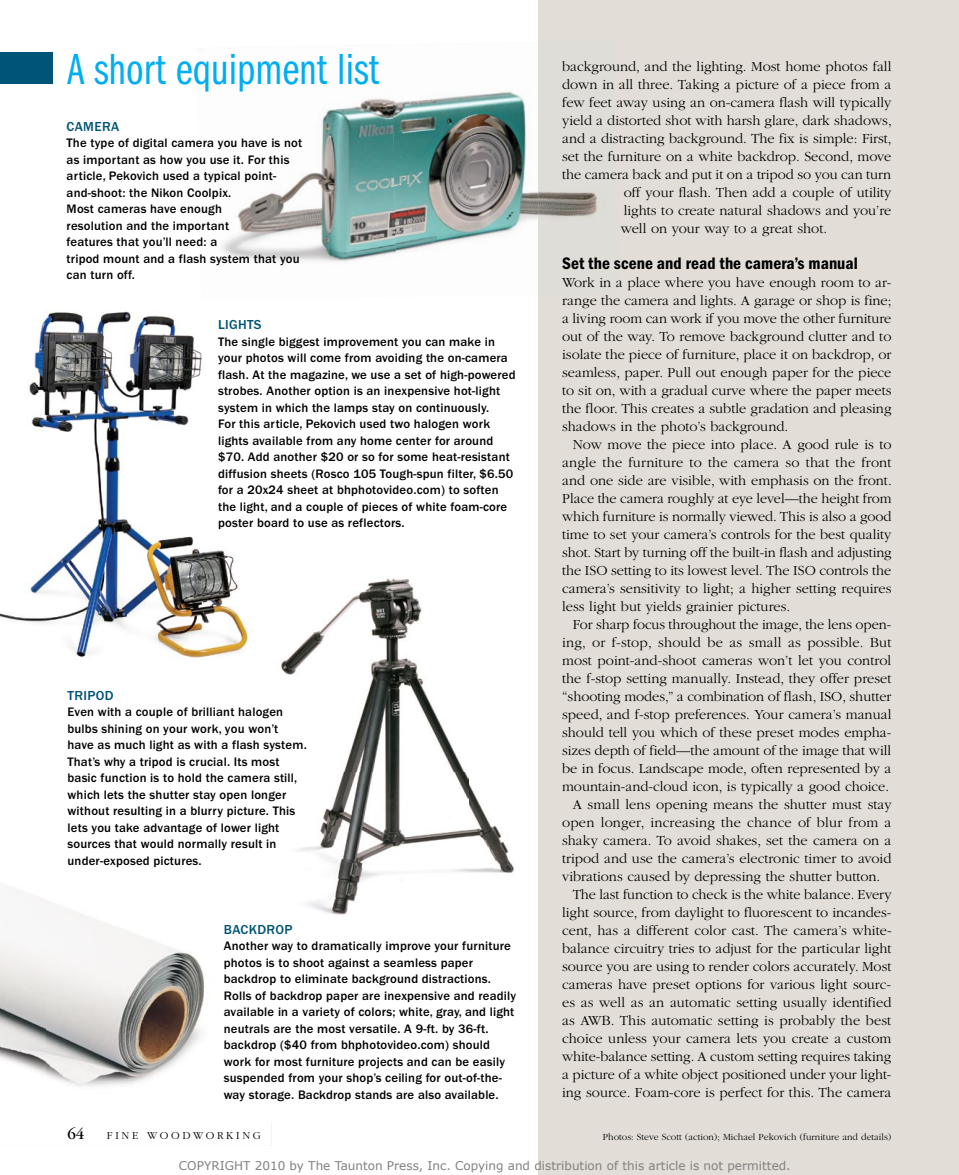
<style>
.page{position:relative;width:959px;height:1175px;background:#fff}
.page>*{position:absolute;margin:0;border:0;box-sizing:border-box;transform-origin:0 0}
.t1{font:45px "ITC Franklin Gothic Std Bk Cp";color:#00aeef}
.t2{font:17.25px "ITC Franklin Gothic Std Dm Cd";letter-spacing:.005em;color:#000}
.t3{font:16.05px "ITC Garamond Std";color:#000}
.t4{font:300 14.4px/18px "ITC Garamond Std";color:#000;text-align:justify}
.t5{font:500 13.5px "ITC Franklin Gothic Std";letter-spacing:.025em;color:#005475}
.t6{font:500 12.75px/16.5px "ITC Franklin Gothic Std";letter-spacing:.015em;color:#000}
.t7{font:12px "Verdana";color:#808080}
.t8{font:300 11.1px "ITC Garamond Std";letter-spacing:.24em;color:#000}
.t9{font:300 9.75px "ITC Garamond Std";color:#000}
</style>
<div class="page">
<div style="left:538px;top:0;width:420px;height:1174px;background:#e2ded7"></div>
<img style="left:0;top:889px;width:205px;height:197px">
<img style="left:0;top:311px;width:248px;height:347px">
<img style="left:281px;top:578px;width:233px;height:337px">
<img style="left:221px;top:98px;width:171px;height:149px">
<img style="left:392px;top:91px;width:146px;height:162px">
<img style="left:221px;top:247px;width:175px;height:15px">
<img style="left:538px;top:191px;width:59px;height:27px">
<div style="left:0;top:52px;width:52px;height:32px;background:#005475"></div>
<h1 class="t1" style="left:68px;top:44px;width:313px">A short equipment list</h1>
<p class="t5" style="left:67px;top:119px;width:54px">CAMERA</p>
<p class="t6" style="left:67px;top:135px;width:237px">The type of digital camera you have is not as important as how you use it. For this article, Pekovich used a typical point&shy;and-shoot: the Nikon Coolpix.<br>Most cameras have enough<br>resolution and the important<br>features that you’ll need: a<br>tripod mount and a flash system that you can turn off.</p>
<p class="t5" style="left:218px;top:317px;width:45px">LIGHTS</p>
<p class="t6" style="left:218px;top:333px;width:299px">The single biggest improvement you can make in your photos will come from avoiding the on-camera flash. At the magazine, we use a set of high-powered strobes. Another option is an inexpensive hot-light system in which the lamps stay on continuously.<br>For this article, Pekovich used two halogen work lights available from any home center for around $70. Add another $20 or so for some heat-resistant diffusion sheets (Rosco 105 Tough-spun filter, $6.50 for a 20x24 sheet at bhphotovideo.com) to soften the light, and a couple of pieces of white foam-core poster board to use as reflectors.</p>
<p class="t5" style="left:68px;top:687px;width:48px">TRIPOD</p>
<p class="t6" style="left:68px;top:703px;width:241px">Even with a couple of brilliant halogen bulbs shining on your work, you won’t have as much light as with a flash system.<br>That’s why a tripod is crucial. Its most basic function is to hold the camera still, which lets the shutter stay open longer without resulting in a blurry picture. This lets you take advantage of lower light sources that would normally result in under-exposed pictures.</p>
<p class="t5" style="left:224px;top:921px;width:70px">BACKDROP</p>
<p class="t6" style="left:224px;top:937px;width:294px">Another way to dramatically improve your furniture photos is to shoot against a seamless paper backdrop to eliminate background distractions.<br>Rolls of backdrop paper are inexpensive and readily available in a variety of colors; white, gray, and light neutrals are the most versatile. A 9-ft. by 36-ft. backdrop ($40 from bhphotovideo.com) should work for most furniture projects and can be easily suspended from your shop’s ceiling for out-of-the&shy;way storage. Backdrop stands are also available.</p>
<p class="t4" style="left:562px;top:57px;width:331px">background, and the lighting. Most home photos fall</p>
<p class="t4" style="left:562px;top:75px;width:331px">down in all three. Taking a picture of a piece from a</p>
<p class="t4" style="left:562px;top:93px;width:331px">few feet away using an on-camera flash will typically</p>
<p class="t4" style="left:562px;top:111px;width:331px">yield a distorted shot with harsh glare, dark shadows,</p>
<p class="t4" style="left:562px;top:129px;width:331px">and a distracting background. The fix is simple: First,</p>
<p class="t4" style="left:562px;top:147px;width:331px">set the furniture on a white backdrop. Second, move</p>
<p class="t4" style="left:562px;top:165px;width:330px">the camera back and put it on a tripod so you can turn</p>
<p class="t4" style="left:624px;top:183px;width:269px">off your flash. Then add a couple of utility</p>
<p class="t4" style="left:624px;top:201px;width:269px">lights to create natural shadows and you’re</p>
<p class="t4" style="left:621px;top:219px;width:208px">well on your way to a great shot.</p>
<p class="t2" style="left:562px;top:253px;width:297px">Set the scene and read the camera’s manual</p>
<p class="t4" style="left:562px;top:273px;width:331px">Work in a place where you have enough room to ar&shy;range the camera and lights. A garage or shop is fine; a living room can work if you move the other furniture out of the way. To remove background clutter and to isolate the piece of furniture, place it on backdrop, or seamless, paper. Pull out enough paper for the piece to sit on, with a gradual curve where the paper meets the floor. This creates a subtle gradation and pleasing shadows in the photo’s background.</p>
<p class="t4" style="left:562px;top:435px;width:331px;text-indent:10px">Now move the piece into place. A good rule is to angle the furniture to the camera so that the front and one side are visible, with emphasis on the front.<br>Place the camera roughly at eye level—the height from which furniture is normally viewed. This is also a good time to set your camera’s controls for the best quality shot. Start by turning off the built-in flash and adjusting the ISO setting to its lowest level. The ISO controls the camera’s sensitivity to light; a higher setting requires less light but yields grainier pictures.</p>
<p class="t4" style="left:572px;top:615px;width:320px">For sharp focus throughout the image, the lens open-</p>
<p class="t4" style="left:562px;top:633px;width:331px">ing, or f-stop, should be as small as possible. But</p>
<p class="t4" style="left:562px;top:651px;width:330px">most point-and-shoot cameras won’t let you control</p>
<p class="t4" style="left:562px;top:669px;width:331px">the f-stop setting manually. Instead, they offer preset</p>
<p class="t4" style="left:562px;top:687px;width:331px">“shooting modes,” a combination of flash, ISO, shutter</p>
<p class="t4" style="left:562px;top:705px;width:331px">speed, and f-stop preferences. Your camera’s manual</p>
<p class="t4" style="left:562px;top:723px;width:331px">should tell you which of these preset modes empha-</p>
<p class="t4" style="left:562px;top:741px;width:330px">sizes depth of field—the amount of the image that will</p>
<p class="t4" style="left:562px;top:759px;width:331px">be in focus. Landscape mode, often represented by a</p>
<p class="t4" style="left:562px;top:777px;width:328px">mountain-and-cloud icon, is typically a good choice.</p>
<p class="t4" style="left:572px;top:795px;width:320px">A small lens opening means the shutter must stay</p>
<p class="t4" style="left:562px;top:813px;width:331px">open longer, increasing the chance of blur from a</p>
<p class="t4" style="left:562px;top:831px;width:331px">shaky camera. To avoid shakes, set the camera on a</p>
<p class="t4" style="left:562px;top:849px;width:331px">tripod and use the camera’s electronic timer to avoid</p>
<p class="t4" style="left:562px;top:867px;width:320px">vibrations caused by depressing the shutter button.</p>
<p class="t4" style="left:572px;top:885px;width:320px">The last function to check is the white balance. Every</p>
<p class="t4" style="left:562px;top:903px;width:331px">light source, from daylight to fluorescent to incandes-</p>
<p class="t4" style="left:562px;top:921px;width:331px">cent, has a different color cast. The camera’s white-</p>
<p class="t4" style="left:562px;top:939px;width:331px">balance circuitry tries to adjust for the particular light</p>
<p class="t4" style="left:562px;top:957px;width:331px">source you are using to render colors accurately. Most</p>
<p class="t4" style="left:562px;top:975px;width:330px">cameras have preset options for various light sourc-</p>
<p class="t4" style="left:562px;top:993px;width:331px">es as well as an automatic setting usually identified</p>
<p class="t4" style="left:562px;top:1011px;width:330px">as AWB. This automatic setting is probably the best</p>
<p class="t4" style="left:562px;top:1029px;width:331px">choice unless your camera lets you create a custom</p>
<p class="t4" style="left:562px;top:1047px;width:330px">white-balance setting. A custom setting requires taking</p>
<p class="t4" style="left:562px;top:1065px;width:331px">a picture of a white object positioned under your light-</p>
<p class="t4" style="left:562px;top:1083px;width:331px">ing source. Foam-core is perfect for this. The camera</p>
<p class="t3" style="left:68px;top:1124px;width:18px">64</p>
<p class="t8" style="left:107px;top:1129px;width:155px">FINE WOODWORKING</p>
<p class="t9" style="left:602px;top:1131px;width:290px">Photos: Steve Scott (action); Michael Pekovich (furniture and details)</p>
<p class="t7" style="left:179px;top:1158px;width:613px">COPYRIGHT 2010 by The Taunton Press, Inc. Copying and distribution of this article is not permitted.</p>
</div>
